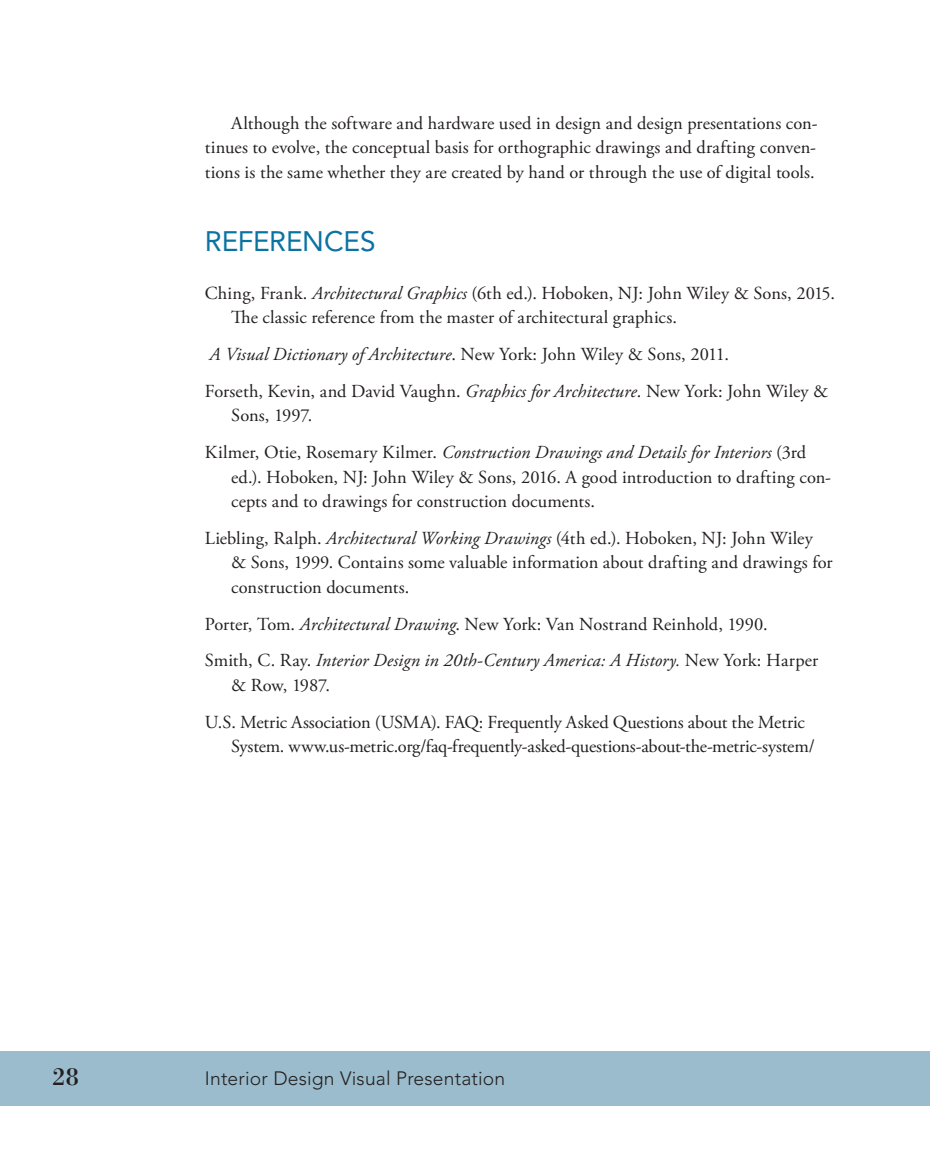
<style>
.page{position:relative;width:930px;height:1166px;background:#fff}
.page>*{position:absolute;margin:0;border:0;box-sizing:border-box;transform-origin:0 0}
.t1{font:28px "Avenir LT Std";letter-spacing:-.015em;color:#0b73a2}
.t2{font:26.25px "Bodoni Std";color:#231f20}
.t3{font:300 19.25px "Avenir LT Std";letter-spacing:.01em;color:#231f20}
.t4{font:18.38px/24.5px "Adobe Garamond Pro";letter-spacing:-.01em;color:#231f20}
.t5{font:18.38px/36.8px "Adobe Garamond Pro";letter-spacing:-.06em;color:#231f20}
.t6{font:italic 18.38px/36.8px "Adobe Garamond Pro";letter-spacing:.005em;color:#231f20}
.s1{font-style:italic}
.s2{font-style:normal}
</style>
<div class="page">
<div style="left:0;top:1051px;width:929px;height:55px;background:#9bbccc"></div>
<hr style="left:929px;top:1051px;width:1px;height:55px;background:#9bbccc">
<p class="t4" style="left:205px;top:111px;width:614px;text-align:justify;text-indent:26px">Although the software and hardware used in design and design presentations con&shy;tinues to evolve, the conceptual basis for orthographic drawings and drafting conven&shy;tions is the same whether they are created by hand or through the use of digital tools.</p>
<h1 class="t1" style="left:205px;top:225px;width:172px">REFERENCES</h1>
<p class="t4" style="left:231px;top:281px;width:605px;text-indent:-26px">Ching, Frank. <span class="s1">Architectural Graphics</span> (6th ed.). Hoboken, NJ: John Wiley &amp; Sons, 2015.<br>The classic reference from the master of architectural graphics.</p>
<p class="t4" style="left:205px;top:336px;width:624px;line-height:36.8px"><span class="s1">A Visual Dictionary of Architecture</span>. New York: John Wiley &amp; Sons, 2011.<br>Forseth, Kevin, and David Vaughn. <span class="s1">Graphics for Architecture</span>. New York: John Wiley &amp;</p>
<p class="t6" style="left:205px;top:397px;width:602px;text-indent:26px"><span class="s2">Sons, 1997.<br>Kilmer, Otie, Rosemary Kilmer.</span> Construction Drawings and Details for Interiors <span class="s2">(3rd</span></p>
<p class="t4" style="left:231px;top:465px;width:601px">ed.). Hoboken, NJ: John Wiley &amp; Sons, 2016. A good introduction to drafting con&shy;cepts and to drawings for construction documents.</p>
<p class="t4" style="left:231px;top:526px;width:602px;text-indent:-26px">Liebling, Ralph. <span class="s1">Architectural Working Drawings</span> (4th ed.). Hoboken, NJ: John Wiley<br>&amp; Sons, 1999. Contains some valuable information about drafting and drawings for construction documents.</p>
<p class="t5" style="left:205px;top:606px;width:614px">Porter, Tom. <span class="s1">Architectural Drawing</span>. New York: Van Nostrand Reinhold, 1990.<br>Smith, C. Ray. <span class="s1">Interior Design in 20th-Century America: A History.</span> New York: Harper</p>
<p class="t4" style="left:205px;top:667px;width:601px;line-height:36.8px;text-indent:26px">&amp; Row, 1987.<br>U.S. Metric Association (USMA). FAQ: Frequently Asked Questions about the Metric</p>
<p class="t4" style="left:231px;top:734px;width:585px">System. www.us-metric.org/faq-frequently-asked-questions-about-the-metric-system/</p>
<h2 class="t2" style="left:52px;top:1060px;width:28px">28</h2>
<p class="t3" style="left:205px;top:1066px;width:302px">Interior Design Visual Presentation</p>
</div>
